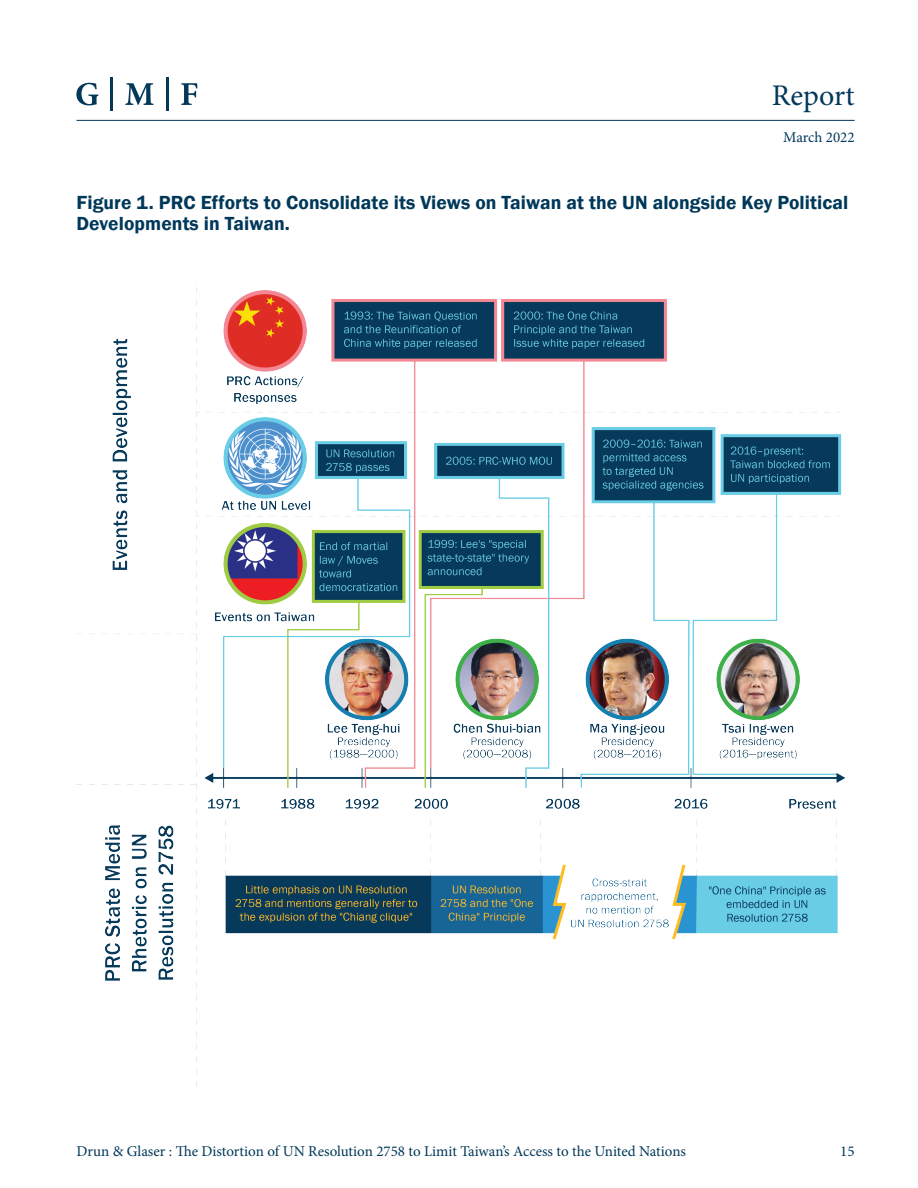
<style>
.page{position:relative;width:918px;height:1188px;background:#fff}
.page>*{position:absolute;margin:0;border:0;box-sizing:border-box;transform-origin:0 0}
.t1{font:30px "Minion Pro";letter-spacing:.005em;color:#003859}
.PB_Subheading{font:600 19.5px/21px "Franklin Gothic";letter-spacing:.005em;color:#003859}
.t2{font:15px "Minion Pro";color:#003859}
</style>
<div class="page">
<hr style="left:77px;top:120px;width:778px;height:1px;background:#003859">
<svg style="left:76px;top:83px;width:22px;height:22px"></svg>
<hr style="left:111px;top:78px;width:2px;height:33px;background:#043858">
<svg style="left:125px;top:83px;width:28px;height:22px"></svg>
<hr style="left:166px;top:78px;width:2px;height:33px;background:#043858">
<svg style="left:181px;top:83px;width:16px;height:22px"></svg>
<img style="left:77px;top:287px;width:768px;height:800px">
<h1 class="t1" style="left:772px;top:75px;width:84px">Report</h1>
<p class="t2" style="left:783px;top:127px;width:73px">March 2022</p>
<p class="PB_Subheading" style="left:77px;top:192px;width:773px">Figure 1. PRC Efforts to Consolidate its Views on Taiwan at the UN alongside Key Political<br>Developments in Taiwan.</p>
<p class="t2" style="left:77px;top:1141px;width:611px">Drun &amp; Glaser : The Distortion of UN Resolution 2758 to Limit Taiwan’s Access to the United Nations</p>
<p class="t2" style="left:840px;top:1141px;width:16px">15</p>
</div>
